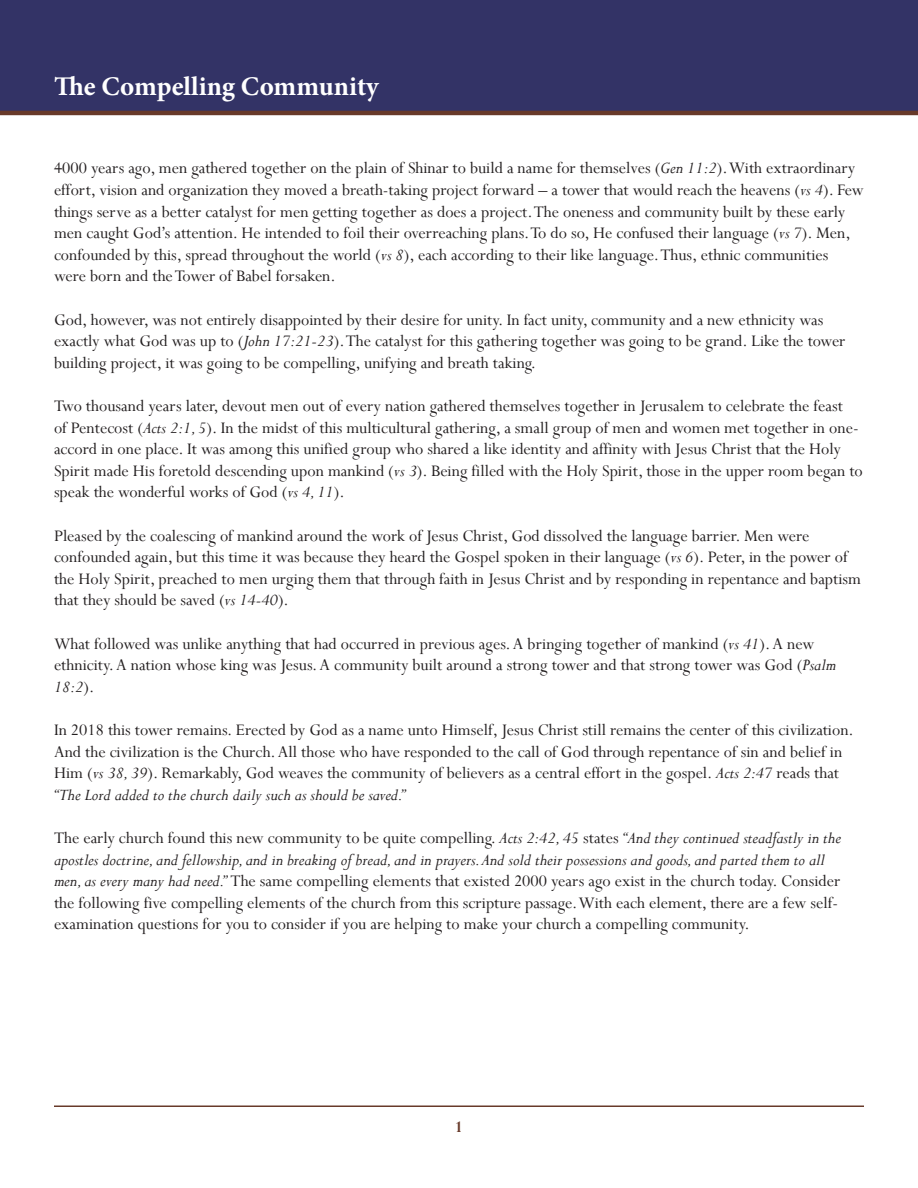
<style>
.page{position:relative;width:918px;height:1188px;background:#fff}
.page>*{position:absolute;margin:0;border:0;box-sizing:border-box;transform-origin:0 0}
.t1{font:700 27px "Minion Pro";color:#fff}
.Sub_Headers__A__B__C{font:18px/21.6px "Perpetua";color:#231f20}
.t2{font:700 18px "Perpetua";color:#683a2a}
.s1{font-style:italic}
</style>
<div class="page">
<div style="left:0;top:0;width:918px;height:113px;background:#336"></div>
<hr style="left:54px;top:1106px;width:810px;height:1px;background:#683a2a">
<hr style="left:0;top:111px;width:918px;height:4px;background:#683a2a">
<h1 class="t1" style="left:54px;top:68px;width:326px">The Compelling Community</h1>
<p class="Sub_Headers__A__B__C" style="left:54px;top:157px;width:811px">4000 years ago, men gathered together on the plain of Shinar to build a name for themselves (<span class="s1">Gen 11:2</span>). With extraordinary effort, vision and organization they moved a breath-taking project forward – a tower that would reach the heavens (<span class="s1">vs 4</span>). Few things serve as a better catalyst for men getting together as does a project. The oneness and community built by these early men caught God’s attention. He intended to foil their overreaching plans. To do so, He confused their language (<span class="s1">vs 7</span>). Men, confounded by this, spread throughout the world (<span class="s1">vs 8</span>), each according to their like language. Thus, ethnic communities were born and the Tower of Babel forsaken.</p>
<p class="Sub_Headers__A__B__C" style="left:54px;top:308px;width:793px">God, however, was not entirely disappointed by their desire for unity. In fact unity, community and a new ethnicity was exactly what God was up to (<span class="s1">John 17:21-23</span>). The catalyst for this gathering together was going to be grand. Like the tower building project, it was going to be compelling, unifying and breath taking.</p>
<p class="Sub_Headers__A__B__C" style="left:54px;top:395px;width:810px">Two thousand years later, devout men out of every nation gathered themselves together in Jerusalem to celebrate the feast<br>of Pentecost (<span class="s1">Acts 2:1, 5</span>). In the midst of this multicultural gathering, a small group of men and women met together in one&shy;accord in one place. It was among this unified group who shared a like identity and affinity with Jesus Christ that the Holy Spirit made His foretold descending upon mankind (<span class="s1">vs 3</span>). Being filled with the Holy Spirit, those in the upper room began to speak the wonderful works of God (<span class="s1">vs 4, 11</span>).</p>
<p class="Sub_Headers__A__B__C" style="left:54px;top:524px;width:809px">Pleased by the coalescing of mankind around the work of Jesus Christ, God dissolved the language barrier. Men were confounded again, but this time it was because they heard the Gospel spoken in their language (<span class="s1">vs 6</span>). Peter, in the power of the Holy Spirit, preached to men urging them that through faith in Jesus Christ and by responding in repentance and baptism that they should be saved (<span class="s1">vs 14-40</span>).</p>
<p class="Sub_Headers__A__B__C" style="left:54px;top:632px;width:784px">What followed was unlike anything that had occurred in previous ages. A bringing together of mankind (<span class="s1">vs 41</span>). A new ethnicity. A nation whose king was Jesus. A community built around a strong tower and that strong tower was God (<span class="s1">Psalm<br>18:2</span>).</p>
<p class="Sub_Headers__A__B__C" style="left:54px;top:719px;width:801px">In 2018 this tower remains. Erected by God as a name unto Himself, Jesus Christ still remains the center of this civilization.<br>And the civilization is the Church. All those who have responded to the call of God through repentance of sin and belief in Him (<span class="s1">vs 38, 39</span>). Remarkably, God weaves the community of believers as a central effort in the gospel. <span class="s1">Acts 2:47</span> reads that <span class="s1">“The Lord added to the church daily such as should be saved.”</span></p>
<p class="Sub_Headers__A__B__C" style="left:54px;top:827px;width:789px">The early church found this new community to be quite compelling. <span class="s1">Acts 2:42, 45</span> states <span class="s1">“And they continued steadfastly in the apostles doctrine, and fellowship, and in breaking of bread, and in prayers. And sold their possessions and goods, and parted them to all men, as every many had need.”</span> The same compelling elements that existed 2000 years ago exist in the church today. Consider the following five compelling elements of the church from this scripture passage. With each element, there are a few self&shy;examination questions for you to consider if you are helping to make your church a compelling community.</p>
<p class="t2" style="left:455px;top:1116px;width:10px">1</p>
</div>
